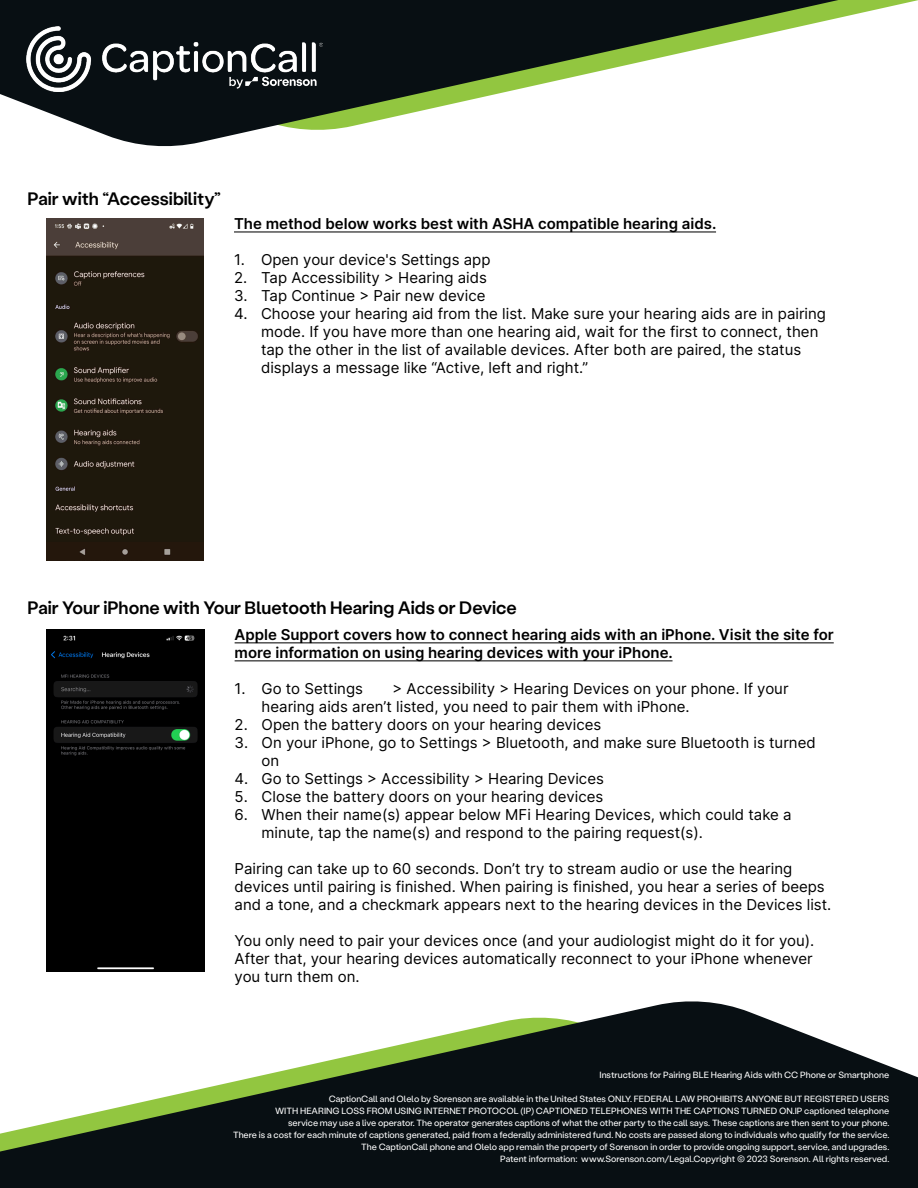
<style>
.page{position:relative;width:918px;height:1188px;background:#fff}
.page>*{position:absolute;margin:0;border:0;box-sizing:border-box;transform-origin:0 0}
.t1{font:500 18px "Stabil Grotesk";color:#000}
.t2{font:15px/18px "Inter";color:#000}
.t3{font:600 15px/18px "Inter";color:#000}
.t4{font:9px/12px "Stabil Grotesk";color:#fff;text-align:right}
</style>
<div class="page">
<svg style="left:0;top:1001px;width:918px;height:187px;fill:#080f13"></svg>
<svg style="left:0;top:0;width:918px;height:147px"></svg>
<img style="left:27px;top:27px;width:296px;height:65px">
<img style="left:46px;top:219px;width:158px;height:341px">
<hr style="left:234px;top:231px;width:482px;height:1px;background:#000">
<img style="left:46px;top:629px;width:158px;height:342px">
<hr style="left:235px;top:642px;width:599px;height:1px;background:#000">
<hr style="left:235px;top:660px;width:438px;height:1px;background:#000">
<p class="t1" style="left:28px;top:187px;width:195px">Pair with “Accessibility”</p>
<p class="t3" style="left:234px;top:215px;width:484px">The method below works best with ASHA compatible hearing aids.</p>
<p class="t2" style="left:234px;top:251px;width:258px">1. Open your device's Settings app</p>
<p class="t2" style="left:234px;top:269px;width:255px">2. Tap Accessibility &gt; Hearing aids</p>
<p class="t2" style="left:234px;top:287px;width:253px">3. Tap Continue &gt; Pair new device</p>
<p class="t2" style="left:261px;top:305px;width:567px;text-indent:-27px">4. Choose your hearing aid from the list. Make sure your hearing aids are in pairing mode. If you have more than one hearing aid, wait for the first to connect, then tap the other in the list of available devices. After both are paired, the status displays a message like “Active, left and right.”</p>
<p class="t1" style="left:28px;top:596px;width:491px">Pair Your iPhone with Your Bluetooth Hearing Aids or Device</p>
<p class="t3" style="left:235px;top:626px;width:601px">Apple Support covers how to connect hearing aids with an iPhone. Visit the site for more information on using hearing devices with your iPhone.</p>
<p class="t2" style="left:235px;top:680px;width:130px">1. Go to Settings</p>
<p class="t2" style="left:262px;top:680px;width:529px;text-indent:131px">&gt; Accessibility &gt; Hearing Devices on your phone. If your hearing aids aren’t listed, you need to pair them with iPhone.</p>
<p class="t2" style="left:235px;top:716px;width:368px">2. Open the battery doors on your hearing devices</p>
<p class="t2" style="left:262px;top:734px;width:556px;text-indent:-27px">3. On your iPhone, go to Settings &gt; Bluetooth, and make sure Bluetooth is turned on</p>
<p class="t2" style="left:235px;top:770px;width:371px">4. Go to Settings &gt; Accessibility &gt; Hearing Devices</p>
<p class="t2" style="left:235px;top:788px;width:370px">5. Close the battery doors on your hearing devices</p>
<p class="t2" style="left:262px;top:806px;width:532px;text-indent:-27px">6. When their name(s) appear below MFi Hearing Devices, which could take a minute, tap the name(s) and respond to the pairing request(s).</p>
<p class="t2" style="left:235px;top:860px;width:598px">Pairing can take up to 60 seconds. Don’t try to stream audio or use the hearing devices until pairing is finished. When pairing is finished, you hear a series of beeps and a tone, and a checkmark appears next to the hearing devices in the Devices list.</p>
<p class="t2" style="left:235px;top:932px;width:581px;text-align:justify">You only need to pair your devices once (and your audiologist might do it for you).<br>After that, your hearing devices automatically reconnect to your iPhone whenever you turn them on.</p>
<p class="t4" style="left:600px;top:1068px;width:291px">Instructions for Pairing BLE Hearing Aids with CC Phone or Smartphone</p>
<p class="t4" style="left:233px;top:1092px;width:658px">CaptionCall and Olelo by Sorenson are available in the United States ONLY. FEDERAL LAW PROHIBITS ANYONE BUT REGISTERED USERS<br>WITH HEARING LOSS FROM USING INTERNET PROTOCOL (IP) CAPTIONED TELEPHONES WITH THE CAPTIONS TURNED ON.IP captioned telephone<br>service may use a live operator. The operator generates captions of what the other party to the call says. These captions are then sent to your phone.<br>There is a cost for each minute of captions generated, paid from a federally administered fund. No costs are passed along to individuals who qualify for the service.<br>The CaptionCall phone and Olelo app remain the property of Sorenson in order to provide ongoing support, service, and upgrades.<br>Patent information: www.Sorenson.com/Legal.Copyright © 2023 Sorenson. All rights reserved.</p>
</div>
